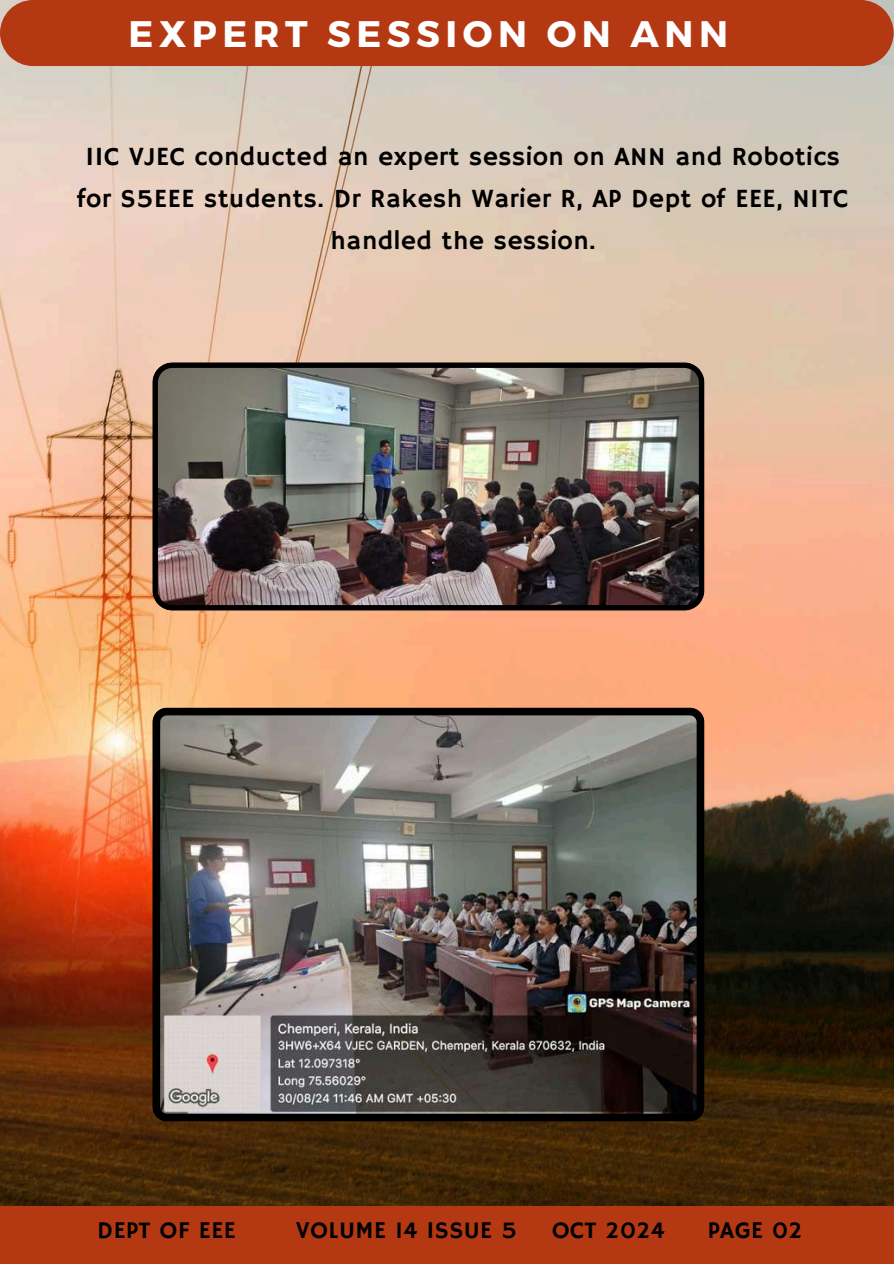
<style>
.page{position:relative;width:894px;height:1264px;background:#fff}
.page>*{position:absolute;margin:0;border:0;box-sizing:border-box;transform-origin:0 0}
.t1{font:700 36.9px "Montserrat";letter-spacing:.15em;color:#fff}
.t2{font:26.1px/41.7px "Hammersmith One";letter-spacing:.02em;color:#000;text-align:center}
.t3{font:24px "Hammersmith One";letter-spacing:.02em;color:#000}
</style>
<div class="page">
<img style="left:0;top:66px;width:893px;height:1140px">
<div style="left:0;top:1206px;width:893px;height:57px;background:#b43913"></div>
<div style="left:0;top:0;width:893px;height:66px;background:#b43913"></div>
<img style="left:152px;top:707px;width:551px;height:414px">
<img style="left:152px;top:362px;width:551px;height:248px">
<h1 class="t1" style="left:129px;top:10px;width:600px">EXPERT SESSION ON ANN</h1>
<p class="t2" style="left:77px;top:137px;width:772px">IIC VJEC conducted an expert session on ANN and Robotics for S5EEE students. Dr Rakesh Warier R, AP Dept of EEE, NITC handled the session.</p>
<p class="t3" style="left:97px;top:1216px;width:140px">DEPT OF EEE</p>
<p class="t3" style="left:295px;top:1216px;width:223px">VOLUME 14 ISSUE 5</p>
<p class="t3" style="left:551px;top:1216px;width:115px">OCT 2024</p>
<p class="t3" style="left:707px;top:1216px;width:96px">PAGE 02</p>
</div>
